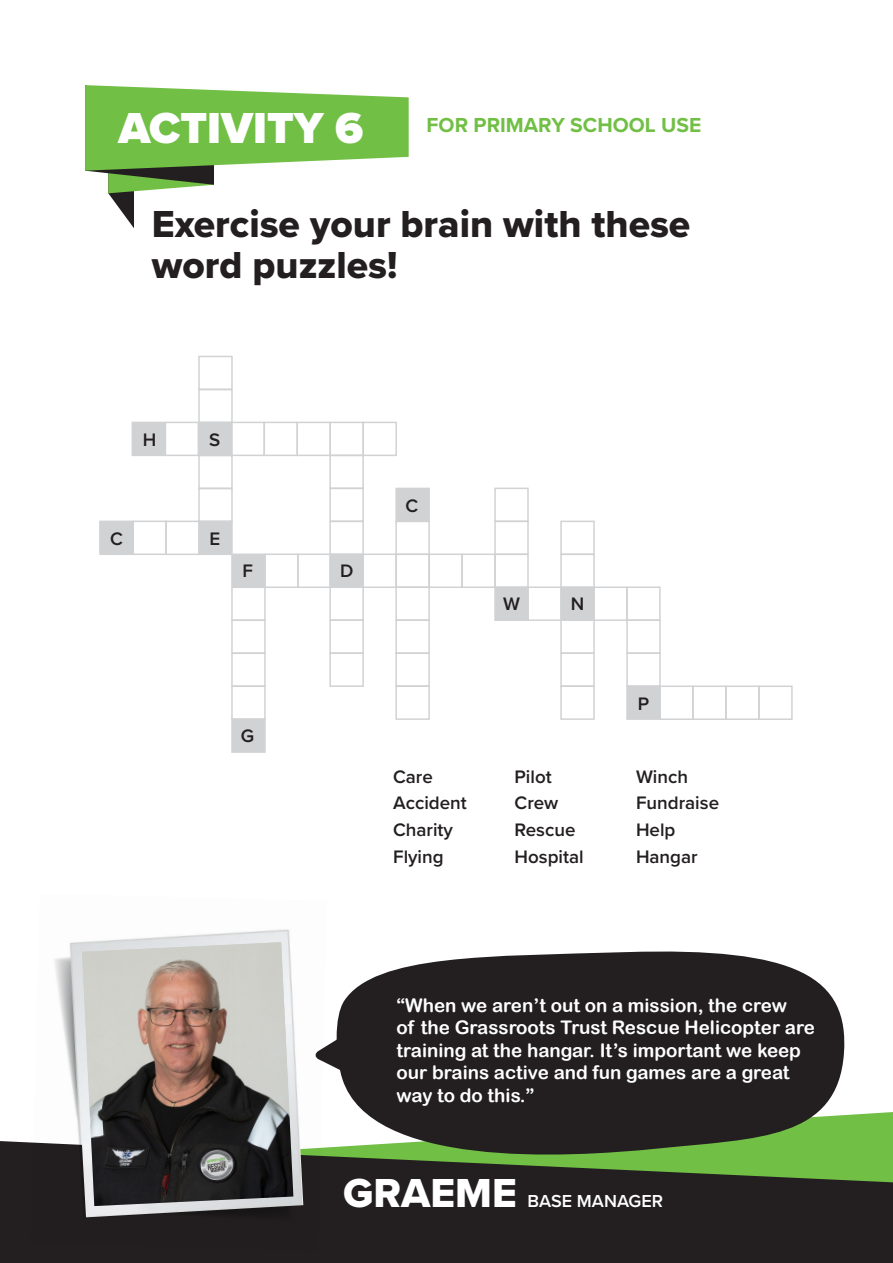
<style>
.page{position:relative;width:893px;height:1263px;background:#fff}
.page>*{position:absolute;margin:0;border:0;box-sizing:border-box;transform-origin:0 0}
.PSRT_Form{font:900 45px "Proxima Nova";color:#fff}
.t1{font:42px "Proxima Nova Extrabld";color:#fff}
.t2{font:39px/40.5px "Proxima Nova Extrabld";color:#231f20}
.t3{font:700 21px "Proxima Nova";color:#71bf44}
.t4{font:18.75px/22.5px "Arial Rounded MT Bold";color:#fff}
.t5{font:600 18.75px "Proxima Nova";color:#231f20}
.t6{font:600 18px "Proxima Nova";color:#fff}
</style>
<div class="page">
<div style="left:0;top:1141px;width:893px;height:122px;background:#231f20"></div>
<svg style="left:85px;top:85px;width:324px;height:143px"></svg>
<svg style="left:334px;top:951px;width:515px;height:216px;background:#3e4237"></svg>
<svg style="left:327px;top:1036px;width:27px;height:41px"></svg>
<div style="left:132px;top:422px;width:34px;height:34px;background:#d1d2d4"></div>
<div style="left:165px;top:422px;width:34px;height:34px;border:2px solid #d1d2d4"></div>
<div style="left:231px;top:422px;width:34px;height:34px;border:2px solid #d1d2d4"></div>
<div style="left:264px;top:422px;width:34px;height:34px;border:2px solid #d1d2d4"></div>
<div style="left:297px;top:422px;width:34px;height:34px;border:2px solid #d1d2d4"></div>
<div style="left:329px;top:422px;width:35px;height:34px;border:2px solid #d1d2d4"></div>
<div style="left:362px;top:422px;width:35px;height:34px;border:2px solid #d1d2d4"></div>
<div style="left:264px;top:553px;width:35px;height:35px;border:2px solid #d1d2d4"></div>
<div style="left:297px;top:553px;width:35px;height:35px;border:2px solid #d1d2d4"></div>
<div style="left:329px;top:553px;width:35px;height:35px;background:#d1d2d4"></div>
<div style="left:362px;top:553px;width:35px;height:35px;border:2px solid #d1d2d4"></div>
<div style="left:659px;top:685px;width:35px;height:35px;border:2px solid #d1d2d4"></div>
<div style="left:395px;top:553px;width:35px;height:35px;border:2px solid #d1d2d4"></div>
<div style="left:692px;top:685px;width:35px;height:35px;border:2px solid #d1d2d4"></div>
<div style="left:527px;top:586px;width:35px;height:35px;border:2px solid #d1d2d4"></div>
<div style="left:428px;top:553px;width:35px;height:35px;border:2px solid #d1d2d4"></div>
<div style="left:725px;top:685px;width:35px;height:35px;border:2px solid #d1d2d4"></div>
<div style="left:560px;top:586px;width:35px;height:35px;background:#d1d2d4"></div>
<div style="left:461px;top:553px;width:35px;height:35px;border:2px solid #d1d2d4"></div>
<div style="left:758px;top:685px;width:35px;height:35px;border:2px solid #d1d2d4"></div>
<div style="left:593px;top:586px;width:35px;height:35px;border:2px solid #d1d2d4"></div>
<div style="left:494px;top:553px;width:35px;height:35px;border:2px solid #d1d2d4"></div>
<div style="left:560px;top:553px;width:35px;height:35px;border:2px solid #d1d2d4"></div>
<div style="left:626px;top:586px;width:35px;height:35px;border:2px solid #d1d2d4"></div>
<div style="left:165px;top:521px;width:35px;height:34px;border:2px solid #d1d2d4"></div>
<div style="left:198px;top:356px;width:35px;height:34px;border:2px solid #d1d2d4"></div>
<div style="left:231px;top:553px;width:35px;height:35px;background:#d1d2d4;border:2px solid #d1d2d4"></div>
<div style="left:198px;top:389px;width:35px;height:34px;border:2px solid #d1d2d4"></div>
<div style="left:231px;top:586px;width:35px;height:35px;border:2px solid #d1d2d4"></div>
<div style="left:198px;top:422px;width:35px;height:34px;background:#d1d2d4"></div>
<div style="left:231px;top:619px;width:35px;height:35px;border:2px solid #d1d2d4"></div>
<div style="left:198px;top:455px;width:35px;height:34px;border:2px solid #d1d2d4"></div>
<div style="left:231px;top:652px;width:35px;height:35px;border:2px solid #d1d2d4"></div>
<div style="left:329px;top:455px;width:35px;height:34px;border:2px solid #d1d2d4"></div>
<div style="left:329px;top:488px;width:35px;height:34px;border:2px solid #d1d2d4"></div>
<div style="left:494px;top:488px;width:35px;height:34px;border:2px solid #d1d2d4"></div>
<div style="left:329px;top:521px;width:35px;height:34px;border:2px solid #d1d2d4"></div>
<div style="left:494px;top:521px;width:35px;height:34px;border:2px solid #d1d2d4"></div>
<div style="left:560px;top:521px;width:35px;height:34px;border:2px solid #d1d2d4"></div>
<div style="left:329px;top:586px;width:35px;height:35px;border:2px solid #d1d2d4"></div>
<div style="left:494px;top:586px;width:35px;height:35px;background:#d1d2d4"></div>
<div style="left:329px;top:619px;width:35px;height:35px;border:2px solid #d1d2d4"></div>
<div style="left:329px;top:652px;width:35px;height:35px;border:2px solid #d1d2d4"></div>
<div style="left:395px;top:586px;width:35px;height:35px;border:2px solid #d1d2d4"></div>
<div style="left:395px;top:619px;width:35px;height:35px;border:2px solid #d1d2d4"></div>
<div style="left:560px;top:619px;width:35px;height:35px;border:2px solid #d1d2d4"></div>
<div style="left:626px;top:619px;width:35px;height:35px;border:2px solid #d1d2d4"></div>
<div style="left:395px;top:652px;width:35px;height:35px;border:2px solid #d1d2d4"></div>
<div style="left:560px;top:652px;width:35px;height:35px;border:2px solid #d1d2d4"></div>
<div style="left:626px;top:652px;width:35px;height:35px;border:2px solid #d1d2d4"></div>
<div style="left:395px;top:685px;width:35px;height:35px;border:2px solid #d1d2d4"></div>
<div style="left:560px;top:685px;width:35px;height:35px;border:2px solid #d1d2d4"></div>
<div style="left:626px;top:685px;width:35px;height:35px;background:#d1d2d4"></div>
<div style="left:395px;top:521px;width:35px;height:34px;border:2px solid #d1d2d4"></div>
<div style="left:198px;top:488px;width:35px;height:34px;border:2px solid #d1d2d4"></div>
<div style="left:231px;top:685px;width:35px;height:35px;border:2px solid #d1d2d4"></div>
<div style="left:99px;top:521px;width:35px;height:34px;background:#d1d2d4"></div>
<div style="left:132px;top:521px;width:35px;height:34px;border:2px solid #d1d2d4"></div>
<div style="left:198px;top:521px;width:35px;height:34px;background:#d1d2d4"></div>
<div style="left:231px;top:718px;width:35px;height:35px;background:#d1d2d4"></div>
<div style="left:395px;top:488px;width:35px;height:34px;background:#d1d2d4"></div>
<img style="left:31px;top:929px;width:296px;height:321px">
<img style="left:71px;top:931px;width:232px;height:286px">
<img style="left:82px;top:942px;width:211px;height:264px">
<p class="PSRT_Form" style="left:119px;top:95px;width:246px">ACTIVITY 6</p>
<p class="t3" style="left:427px;top:109px;width:276px">FOR PRIMARY SCHOOL USE</p>
<p class="t2" style="left:152px;top:203px;width:540px">Exercise your brain with these word puzzles!</p>
<p class="t5" style="left:143px;top:425px;width:15px">H</p>
<p class="t5" style="left:110px;top:524px;width:14px">C</p>
<p class="t5" style="left:209px;top:425px;width:13px">S</p>
<p class="t5" style="left:209px;top:524px;width:12px">E</p>
<p class="t5" style="left:242px;top:557px;width:12px">F</p>
<p class="t5" style="left:340px;top:557px;width:15px">D</p>
<p class="t5" style="left:405px;top:491px;width:14px">C</p>
<p class="t5" style="left:503px;top:590px;width:18px">W</p>
<p class="t5" style="left:571px;top:590px;width:15px">N</p>
<p class="t5" style="left:241px;top:722px;width:15px">G</p>
<p class="t5" style="left:393px;top:762px;width:41px">Care</p>
<p class="t5" style="left:393px;top:789px;width:75px">Accident</p>
<p class="t5" style="left:393px;top:816px;width:61px">Charity</p>
<p class="t5" style="left:393px;top:843px;width:52px">Flying</p>
<p class="t5" style="left:515px;top:762px;width:39px">Pilot</p>
<p class="t5" style="left:515px;top:789px;width:45px">Crew</p>
<p class="t5" style="left:515px;top:816px;width:62px">Rescue</p>
<p class="t5" style="left:515px;top:843px;width:71px">Hospital</p>
<p class="t5" style="left:638px;top:690px;width:13px">P</p>
<p class="t5" style="left:636px;top:762px;width:54px">Winch</p>
<p class="t5" style="left:636px;top:789px;width:85px">Fundraise</p>
<p class="t5" style="left:636px;top:816px;width:41px">Help</p>
<p class="t5" style="left:636px;top:843px;width:63px">Hangar</p>
<p class="t4" style="left:396px;top:993px;width:420px">“When we aren’t out on a mission, the crew<br>of the Grassroots Trust Rescue Helicopter are training at the hangar. It’s important we keep our brains active and fun games are a great way to do this.”</p>
<p class="t1" style="left:343px;top:1161px;width:175px">GRAEME</p>
<p class="t6" style="left:528px;top:1187px;width:137px">BASE MANAGER</p>
</div>
